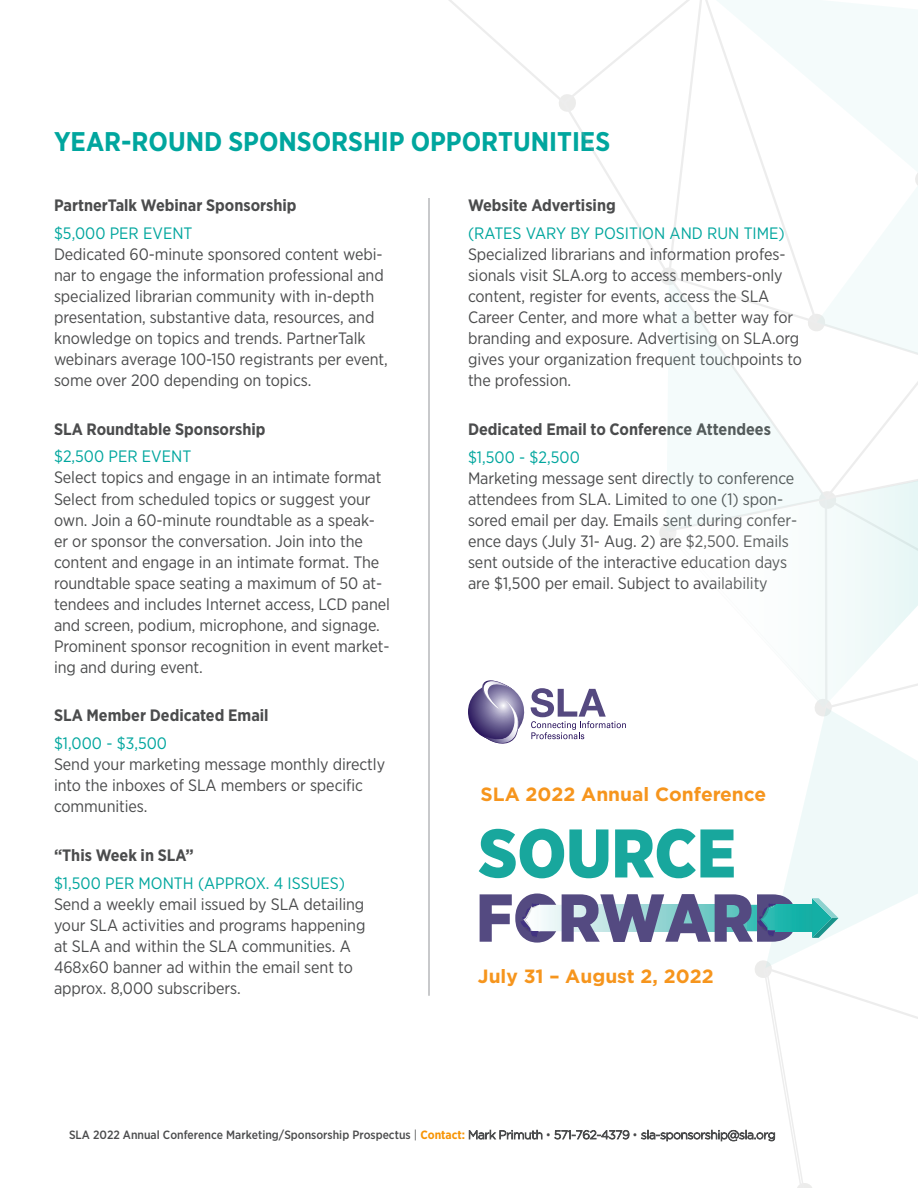
<style>
.page{position:relative;width:918px;height:1188px;background:#fff}
.page>*{position:absolute;margin:0;border:0;box-sizing:border-box;transform-origin:0 0}
.t1{font:900 68.55px "Gotham Narrow";color:#18a79d}
.t2{font:700 27px "Gotham Narrow";color:#00a69e}
.t3{font:700 19.2px "Gotham";color:#f6951d}
.t4{font:16.5px/21px "Gotham Narrow";letter-spacing:-.005em;color:#4b4c4d}
.t5{font:700 16.5px "Gotham Narrow";color:#4b4c4d}
.t6{font:16.5px "Gotham Narrow";color:#00a69e}
.t7{font:500 12px "Gotham Narrow";color:#4b4c4d}
.s1{font-weight:400}
.s2{font-weight:700;color:#f79405}
.s3{font-family:"Gotham";font-weight:300}
</style>
<div class="page">
<hr style="left:429px;top:198px;width:1px;height:798px;background:#939598">
<svg style="left:428px;top:965px;width:384px;height:223px"></svg>
<svg style="left:468px;top:0;width:450px;height:1053px"></svg>
<p class="t2" style="left:54px;top:124px;width:558px">YEAR-ROUND SPONSORSHIP OPPORTUNITIES</p>
<p class="t5" style="left:54px;top:195px;width:244px">PartnerTalk Webinar Sponsorship</p>
<p class="t6" style="left:54px;top:223px;width:140px">$5,000 PER EVENT</p>
<p class="t4" style="left:54px;top:243px;width:335px">Dedicated 60-minute sponsored content webi&shy;nar to engage the information professional and specialized librarian community with in-depth presentation, substantive data, resources, and knowledge on topics and trends. PartnerTalk webinars average 100-150 registrants per event, some over 200 depending on topics.</p>
<p class="t5" style="left:54px;top:418px;width:213px">SLA Roundtable Sponsorship</p>
<p class="t6" style="left:54px;top:446px;width:139px">$2,500 PER EVENT</p>
<p class="t4" style="left:54px;top:467px;width:338px">Select topics and engage in an intimate format Select from scheduled topics or suggest your own. Join a 60-minute roundtable as a speak&shy;er or sponsor the conversation. Join into the content and engage in an intimate format. The roundtable space seating a maximum of 50 at&shy;tendees and includes Internet access, LCD panel and screen, podium, microphone, and signage.<br>Prominent sponsor recognition in event market&shy;ing and during event.</p>
<p class="t5" style="left:54px;top:705px;width:216px">SLA Member Dedicated Email</p>
<p class="t6" style="left:54px;top:733px;width:115px">$1,000 - $3,500</p>
<p class="t4" style="left:54px;top:753px;width:333px">Send your marketing message monthly directly into the inboxes of SLA members or specific communities.</p>
<p class="t5" style="left:54px;top:844px;width:141px">“This Week in SLA”</p>
<p class="t6" style="left:54px;top:873px;width:293px">$1,500 PER MONTH (APPROX. 4 ISSUES)</p>
<p class="t4" style="left:54px;top:893px;width:313px">Send a weekly email issued by SLA detailing your SLA activities and programs happening at SLA and within the SLA communities. A 468x60 banner ad within the email sent to approx. 8,000 subscribers.</p>
<p class="t5" style="left:468px;top:195px;width:149px">Website Advertising</p>
<p class="t6" style="left:468px;top:223px;width:318px">(RATES VARY BY POSITION AND RUN TIME)</p>
<p class="t4" style="left:468px;top:243px;width:336px">Specialized librarians and information profes&shy;sionals visit SLA.org to access members-only content, register for events, access the SLA Career Center, and more what a better way for branding and exposure. Advertising on SLA.org gives your organization frequent touchpoints to the profession.</p>
<p class="t5" style="left:468px;top:418px;width:304px">Dedicated Email to Conference Attendees</p>
<p class="t6" style="left:468px;top:447px;width:113px">$1,500 - $2,500</p>
<p class="t4" style="left:468px;top:467px;width:331px">Marketing message sent directly to conference attendees from SLA. Limited to one (1) spon&shy;sored email per day. Emails sent during confer&shy;ence days (July 31- Aug. 2) are $2,500. Emails sent outside of the interactive education days are $1,500 per email. Subject to availability</p>
<p class="t3" style="left:481px;top:781px;width:287px">SLA 2022 Annual Conference</p>
<p class="t1" style="left:479px;top:808px;width:259px">SOURCE</p>
<p class="t3" style="left:478px;top:963px;width:237px">July 31 – August 2, 2022</p>
<p class="t7" style="left:69px;top:1127px;width:708px">SLA 2022 Annual Conference Marketing/Sponsorship Prospectus <span class="s1">|</span> <span class="s2">Contact:</span> <span class="s3">Mark Primuth</span> <span class="s1">•</span> <span class="s3">571-762-4379</span> <span class="s1">•</span> <span class="s3">sla-sponsorship@sla.org</span></p>
</div>
